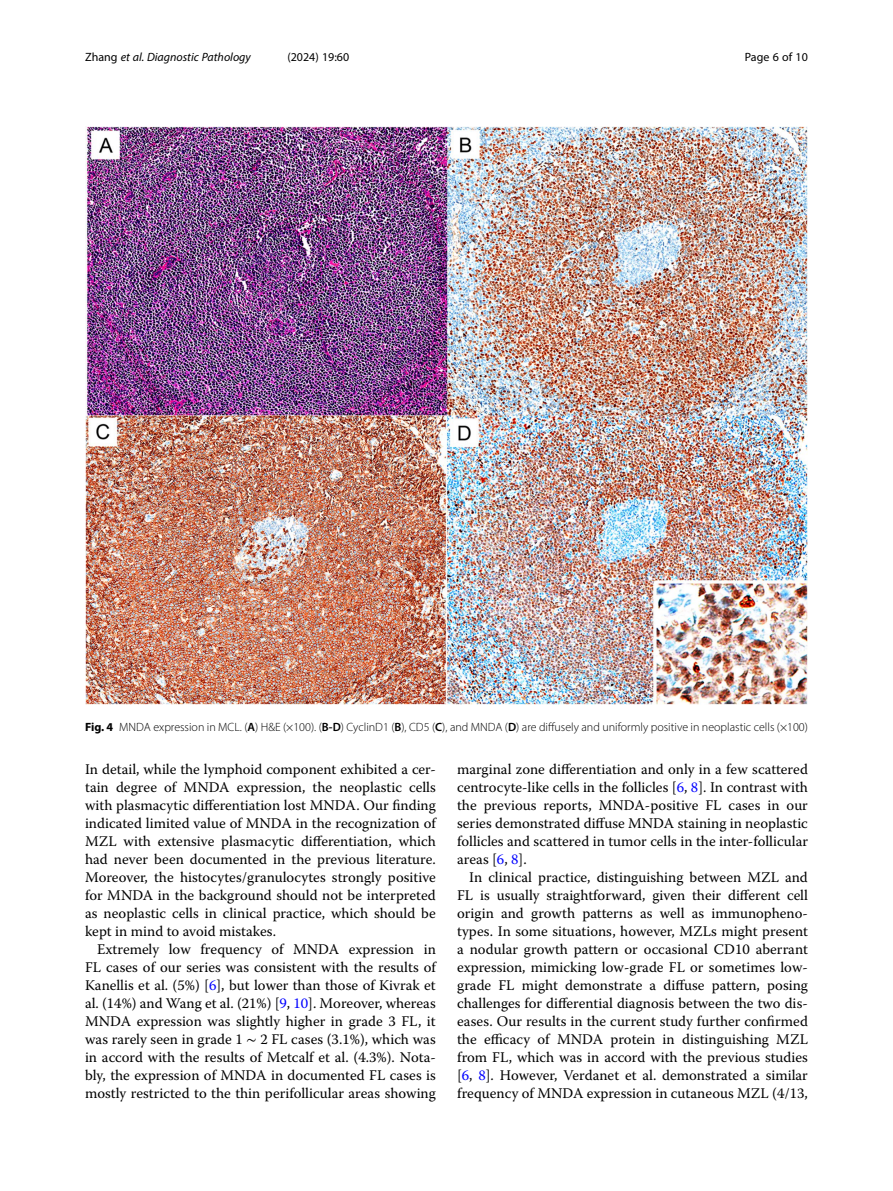
<style>
.page{position:relative;width:893px;height:1191px;background:#fff}
.page>*{position:absolute;margin:0;border:0;box-sizing:border-box;transform-origin:0 0}
.Body_Text_Indent{font:14.7px/18px "Warnock Pro";color:#000;text-align:justify}
.Figure_Caption{font:300 12px "Myriad Pro";color:#000}
.t1{font:italic 12px "Myriad Pro";color:#000}
.t2{font:12px "Myriad Pro";color:#000}
.s1{font-style:normal}
.s2{font-weight:700}
.s3{font-weight:600}
.s4{color:#00f}
.s5{font-family:"STIX"}
</style>
<div class="page">
<img style="left:85px;top:126px;width:723px;height:578px">
<p class="t1" style="left:85px;top:50px;width:167px"><span class="s1">Zhang</span> et al. Diagnostic Pathology</p>
<p class="t2" style="left:287px;top:50px;width:63px">(2024) 19:60</p>
<p class="t2" style="left:745px;top:50px;width:65px">Page 6 of 10</p>
<p class="Figure_Caption" style="left:85px;top:720px;width:724px"><span class="s2">Fig. 4</span> MNDA expression in MCL. (<span class="s3">A</span>) H&amp;E (×100). (<span class="s3">B-D</span>) CyclinD1 (<span class="s3">B</span>), CD5 (<span class="s3">C</span>), and MNDA (<span class="s3">D</span>) are diffusely and uniformly positive in neoplastic cells (×100)</p>
<p class="Body_Text_Indent" style="left:85px;top:760px;width:352px">In detail, while the lymphoid component exhibited a cer&shy;tain degree of MNDA expression, the neoplastic cells with plasmacytic differentiation lost MNDA. Our finding indicated limited value of MNDA in the recognization of MZL with extensive plasmacytic differentiation, which had never been documented in the previous literature.<br>Moreover, the histocytes/granulocytes strongly positive for MNDA in the background should not be interpreted as neoplastic cells in clinical practice, which should be kept in mind to avoid mistakes.</p>
<p class="Body_Text_Indent" style="left:85px;top:940px;width:352px;text-indent:12px">Extremely low frequency of MNDA expression in FL cases of our series was consistent with the results of Kanellis et al. (5%) [<span class="s4">6</span>], but lower than those of Kivrak et al. (14%) and Wang et al. (21%) [<span class="s4">9</span>, <span class="s4">10</span>]. Moreover, whereas MNDA expression was slightly higher in grade 3 FL, it was rarely seen in grade 1 <span class="s5">∼</span> 2 FL cases (3.1%), which was in accord with the results of Metcalf et al. (4.3%). Nota&shy;bly, the expression of MNDA in documented FL cases is mostly restricted to the thin perifollicular areas showing</p>
<p class="Body_Text_Indent" style="left:457px;top:760px;width:352px">marginal zone differentiation and only in a few scattered centrocyte-like cells in the follicles [<span class="s4">6</span>, <span class="s4">8</span>]. In contrast with the previous reports, MNDA-positive FL cases in our series demonstrated diffuse MNDA staining in neoplastic follicles and scattered in tumor cells in the inter-follicular areas [<span class="s4">6</span>, <span class="s4">8</span>].</p>
<p class="Body_Text_Indent" style="left:457px;top:868px;width:352px;text-indent:12px">In clinical practice, distinguishing between MZL and FL is usually straightforward, given their different cell origin and growth patterns as well as immunopheno&shy;types. In some situations, however, MZLs might present a nodular growth pattern or occasional CD10 aberrant expression, mimicking low-grade FL or sometimes low&shy;grade FL might demonstrate a diffuse pattern, posing challenges for differential diagnosis between the two dis&shy;eases. Our results in the current study further confirmed the efficacy of MNDA protein in distinguishing MZL from FL, which was in accord with the previous studies [<span class="s4">6</span>, <span class="s4">8</span>]. However, Verdanet et al. demonstrated a similar frequency of MNDA expression in cutaneous MZL (4/13,</p>
</div>
